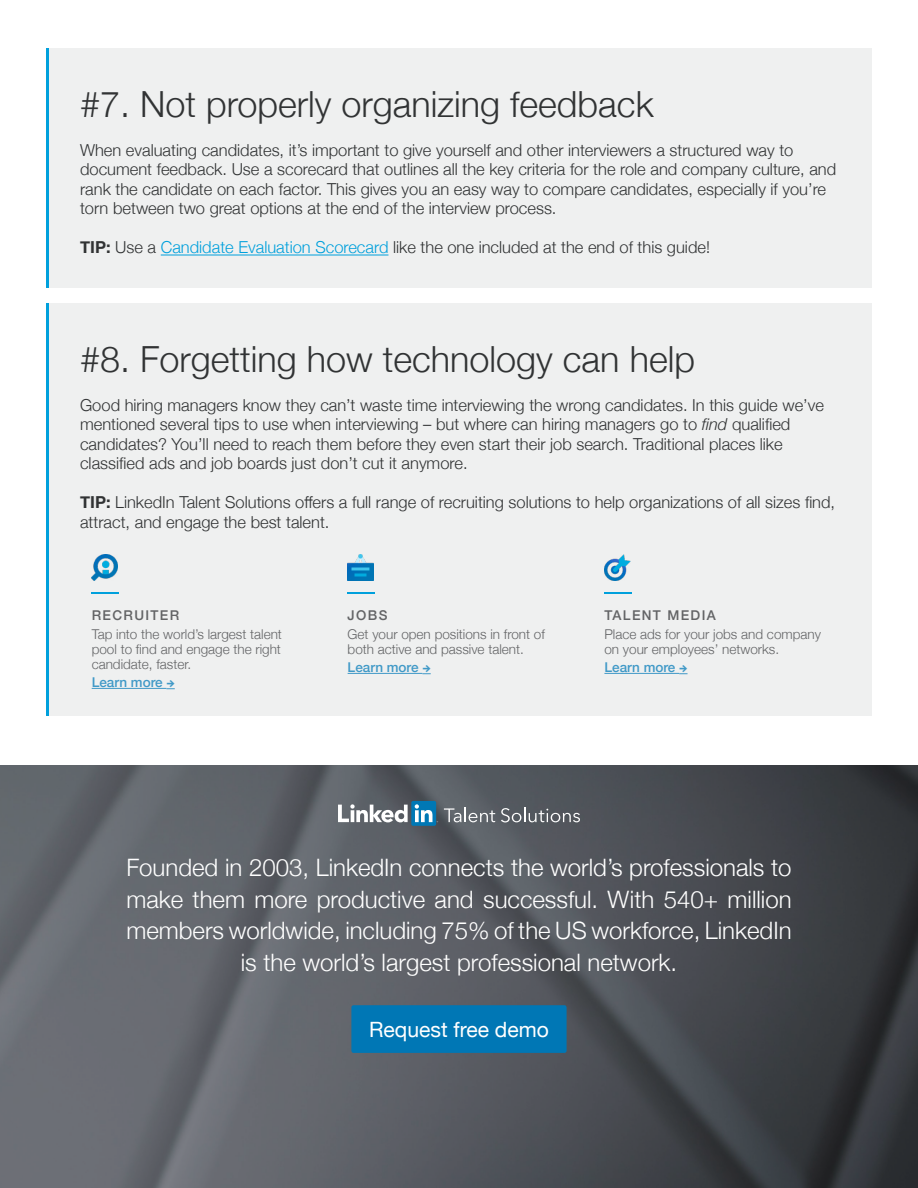
<style>
.page{position:relative;width:918px;height:1188px;background:#fff}
.page>*{position:absolute;margin:0;border:0;box-sizing:border-box;transform-origin:0 0}
.t1{font:300 36px "Helvetica Neue";color:#313334}
.t2{font:300 24px/31.5px "Helvetica Neue";color:#fff;text-align:center}
.t3{font:21.15px "Helvetica Neue";color:#fff}
.t4{font:300 16.5px/19.5px "Helvetica Neue";color:#313334}
.t5{font:300 13.5px/15px "Helvetica Neue";color:#636466}
.t6{font:500 13.5px "Helvetica Neue";color:#4099c7}
.t7{font:500 13.5px "Helvetica Neue";letter-spacing:.1em;color:#636466}
.s1{font-weight:700}
.s2{color:#00a0dc}
.s3{font-style:italic}
.s4{font-family:"Source Sans Pro";font-weight:700}
</style>
<div class="page">
<svg style="left:0;top:765px;width:918px;height:423px;background:#53565c"></svg>
<div style="left:46px;top:303px;width:826px;height:413px;background:#eff0f0"></div>
<hr style="left:46px;top:303px;width:3px;height:413px;background:#00a0dc">
<hr style="left:92px;top:688px;width:74px;height:1px;background:#4099c7">
<hr style="left:348px;top:673px;width:74px;height:1px;background:#4099c7">
<hr style="left:604px;top:673px;width:75px;height:1px;background:#4099c7">
<img style="left:92px;top:555px;width:25px;height:26px">
<img style="left:348px;top:555px;width:25px;height:26px">
<img style="left:604px;top:555px;width:26px;height:26px">
<div style="left:351px;top:1005px;width:216px;height:48px;background:#0077b5;border-radius:2px"></div>
<hr style="left:92px;top:592px;width:27px;height:2px;background:#00a0dc">
<hr style="left:348px;top:592px;width:27px;height:2px;background:#00a0dc">
<hr style="left:604px;top:592px;width:28px;height:2px;background:#00a0dc">
<div style="left:46px;top:48px;width:826px;height:239px;background:#eff0f0"></div>
<hr style="left:161px;top:255px;width:227px;height:1px;background:#00a0dc">
<hr style="left:46px;top:48px;width:3px;height:239px;background:#00a0dc">
<svg style="left:338px;top:804px;width:70px;height:18px"></svg>
<div style="left:411px;top:801px;width:25px;height:25px;background:#0078b5;border-radius:2px"></div>
<svg style="left:415px;top:804px;width:23px;height:18px"></svg>
<svg style="left:444px;top:808px;width:51px;height:14px"></svg>
<svg style="left:501px;top:808px;width:79px;height:14px"></svg>
<h1 class="t1" style="left:80px;top:75px;width:575px">#7. Not properly organizing feedback</h1>
<p class="t4" style="left:80px;top:139px;width:758px">When evaluating candidates, it’s important to give yourself and other interviewers a structured way to document feedback. Use a scorecard that outlines all the key criteria for the role and company culture, and rank the candidate on each factor. This gives you an easy way to compare candidates, especially if you’re torn between two great options at the end of the interview process.</p>
<p class="t4" style="left:80px;top:237px;width:631px"><span class="s1">TIP:</span> Use a <span class="s2">Candidate Evaluation Scorecard</span> like the one included at the end of this guide!</p>
<h1 class="t1" style="left:80px;top:330px;width:616px">#8. Forgetting how technology can help</h1>
<p class="t4" style="left:80px;top:394px;width:745px">Good hiring managers know they can’t waste time interviewing the wrong candidates. In this guide we’ve mentioned several tips to use when interviewing – but where can hiring managers go to <span class="s3">find</span> qualified candidates? You’ll need to reach them before they even start their job search. Traditional places like classified ads and job boards just don’t cut it anymore.</p>
<p class="t4" style="left:80px;top:492px;width:757px"><span class="s1">TIP:</span> LinkedIn Talent Solutions offers a full range of recruiting solutions to help organizations of all sizes find, attract, and engage the best talent.</p>
<p class="t7" style="left:92px;top:605px;width:89px">RECRUITER</p>
<p class="t5" style="left:92px;top:626px;width:192px;text-align:justify">Tap into the world’s largest talent pool to find and engage the right candidate, faster.</p>
<p class="t6" style="left:92px;top:672px;width:85px">Learn more <span class="s4">→</span></p>
<p class="t7" style="left:348px;top:605px;width:41px">JOBS</p>
<p class="t5" style="left:348px;top:626px;width:199px">Get your open positions in front of both active and passive talent.</p>
<p class="t6" style="left:348px;top:657px;width:85px">Learn more <span class="s4">→</span></p>
<p class="t7" style="left:604px;top:605px;width:113px">TALENT MEDIA</p>
<p class="t5" style="left:604px;top:626px;width:218px">Place ads for your jobs and company on your employees’ networks.</p>
<p class="t6" style="left:604px;top:657px;width:85px">Learn more <span class="s4">→</span></p>
<h2 class="t2" style="left:126px;top:850px;width:667px">Founded in 2003, LinkedIn connects the world’s professionals to make them more productive and successful. With 540+ million members worldwide, including 75% of the US workforce, LinkedIn is the world’s largest professional network.</h2>
<p class="t3" style="left:369px;top:1014px;width:181px">Request free demo</p>
</div>
